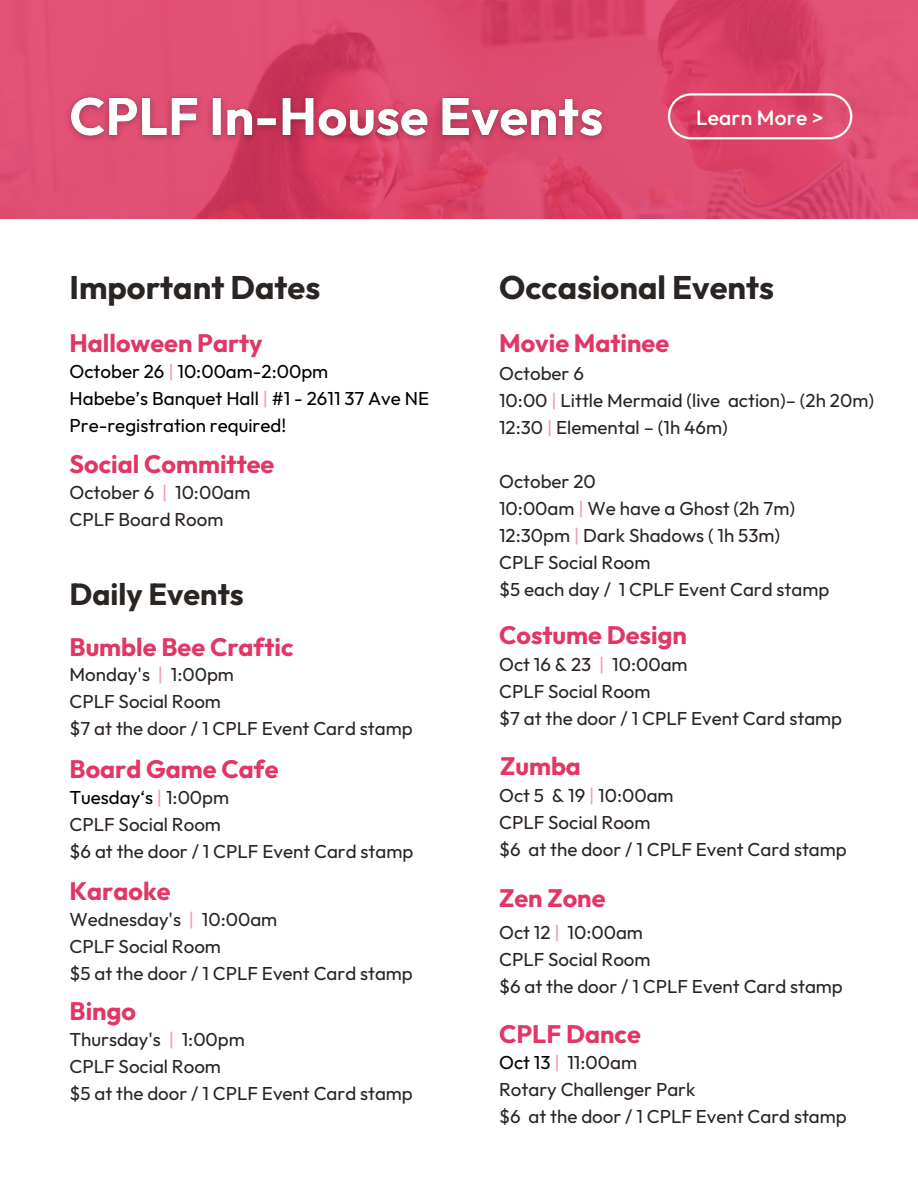
<style>
.page{position:relative;width:918px;height:1188px;background:#fff}
.page>*{position:absolute;margin:0;border:0;box-sizing:border-box;transform-origin:0 0}
.t1{font:700 32.55px "Outfit";color:#2a2422}
.t2{font:700 30.45px "Outfit";color:#2a2422}
.t3{font:700 25.2px "Outfit";color:#e23664}
.t4{font:500 21px "Outfit";letter-spacing:.01em;color:#fff}
.t5{font:18.75px "Outfit";color:#2a2422}
.t6{font:18.75px "Outfit";color:#000}
.s1{color:#f49cb4}
.s2{color:#2a2422}
.s3{color:#000}
</style>
<div class="page">
<svg style="left:0;top:0;width:918px;height:218px;background:#dc486d"></svg>
<img style="left:59px;top:83px;width:555px;height:67px">
<svg style="left:668px;top:93px;width:184px;height:46px;background:#e05677"></svg>
<p class="t4" style="left:696px;top:104px;width:129px">Learn More &gt;</p>
<p class="t1" style="left:70px;top:266px;width:252px">Important Dates</p>
<p class="t1" style="left:499px;top:266px;width:277px">Occasional Events</p>
<p class="t3" style="left:70px;top:326px;width:195px">Halloween Party</p>
<p class="t6" style="left:70px;top:360px;width:260px">October 26 <span class="s1">|</span> 10:00am-2:00pm</p>
<p class="t6" style="left:70px;top:387px;width:361px">Habebe’s Banquet Hall <span class="s1">|</span> #1 - 2611 37 Ave NE</p>
<p class="t6" style="left:70px;top:414px;width:218px">Pre-registration required!</p>
<p class="t3" style="left:70px;top:447px;width:206px">Social Committee</p>
<p class="t5" style="left:70px;top:480px;width:183px">October 6 <span class="s1">|</span> 10:00am</p>
<p class="t5" style="left:70px;top:507px;width:155px">CPLF Board Room</p>
<p class="t2" style="left:70px;top:574px;width:176px">Daily Events</p>
<p class="t3" style="left:70px;top:631px;width:226px">Bumble Bee Craftic</p>
<p class="t5" style="left:70px;top:663px;width:166px">Monday's <span class="s1">|</span> 1:00pm</p>
<p class="t5" style="left:70px;top:690px;width:153px">CPLF Social Room</p>
<p class="t5" style="left:70px;top:717px;width:345px">$7 at the door / 1 CPLF Event Card stamp</p>
<p class="t3" style="left:70px;top:753px;width:211px">Board Game Cafe</p>
<p class="t6" style="left:70px;top:785px;width:161px">Tuesday‘s <span class="s1">|</span> <span class="s2">1:00pm</span></p>
<p class="t5" style="left:70px;top:812px;width:153px">CPLF Social Room</p>
<p class="t5" style="left:70px;top:839px;width:345px">$6 at the door / 1 CPLF Event Card stamp</p>
<p class="t3" style="left:70px;top:875px;width:103px">Karaoke</p>
<p class="t5" style="left:70px;top:907px;width:209px">Wednesday's <span class="s1">|</span> 10:00am</p>
<p class="t5" style="left:70px;top:934px;width:153px">CPLF Social Room</p>
<p class="t5" style="left:70px;top:961px;width:345px">$5 at the door / 1 CPLF Event Card stamp</p>
<p class="t3" style="left:70px;top:995px;width:68px">Bingo</p>
<p class="t5" style="left:70px;top:1027px;width:177px">Thursday's <span class="s1">|</span> 1:00pm</p>
<p class="t5" style="left:70px;top:1054px;width:153px">CPLF Social Room</p>
<p class="t5" style="left:70px;top:1081px;width:345px">$5 at the door / 1 CPLF Event Card stamp</p>
<p class="t3" style="left:499px;top:326px;width:172px">Movie Matinee</p>
<p class="t5" style="left:499px;top:362px;width:86px">October 6</p>
<p class="t5" style="left:499px;top:389px;width:376px">10:00 <span class="s1">|</span> Little Mermaid (live action)– (2h 20m)</p>
<p class="t5" style="left:499px;top:416px;width:230px">12:30 <span class="s1">|</span> Elemental – (1h 46m)</p>
<p class="t5" style="left:499px;top:470px;width:98px">October 20</p>
<p class="t5" style="left:499px;top:497px;width:297px">10:00am <span class="s1">|</span> We have a Ghost (2h 7m)</p>
<p class="t5" style="left:499px;top:524px;width:283px">12:30pm <span class="s1">|</span> Dark Shadows ( 1h 53m)</p>
<p class="t5" style="left:499px;top:551px;width:153px">CPLF Social Room</p>
<p class="t5" style="left:499px;top:578px;width:332px">$5 each day / 1 CPLF Event Card stamp</p>
<p class="t3" style="left:499px;top:618px;width:189px">Costume Design</p>
<p class="t5" style="left:499px;top:652px;width:190px">Oct 16 &amp; 23 <span class="s1">|</span> 10:00am</p>
<p class="t5" style="left:499px;top:679px;width:153px">CPLF Social Room</p>
<p class="t5" style="left:499px;top:706px;width:345px">$7 at the door / 1 CPLF Event Card stamp</p>
<p class="t3" style="left:500px;top:750px;width:82px">Zumba</p>
<p class="t5" style="left:499px;top:784px;width:176px">Oct 5 &amp; 19 <span class="s1">|</span> 10:00am</p>
<p class="t5" style="left:499px;top:811px;width:153px">CPLF Social Room</p>
<p class="t5" style="left:499px;top:838px;width:349px">$6 at the door / 1 CPLF Event Card stamp</p>
<p class="t3" style="left:499px;top:882px;width:108px">Zen Zone</p>
<p class="t5" style="left:499px;top:920px;width:145px">Oct 12 <span class="s1">|</span> 10:00am</p>
<p class="t5" style="left:499px;top:947px;width:153px">CPLF Social Room</p>
<p class="t5" style="left:499px;top:974px;width:345px">$6 at the door / 1 CPLF Event Card stamp</p>
<p class="t3" style="left:499px;top:1018px;width:143px">CPLF Dance</p>
<p class="t5" style="left:499px;top:1050px;width:139px"><span class="s3">Oct 13</span> <span class="s1">|</span> 11:00am</p>
<p class="t5" style="left:499px;top:1077px;width:198px">Rotary Challenger Park</p>
<p class="t5" style="left:499px;top:1104px;width:349px">$6 at the door / 1 CPLF Event Card stamp</p>
</div>
